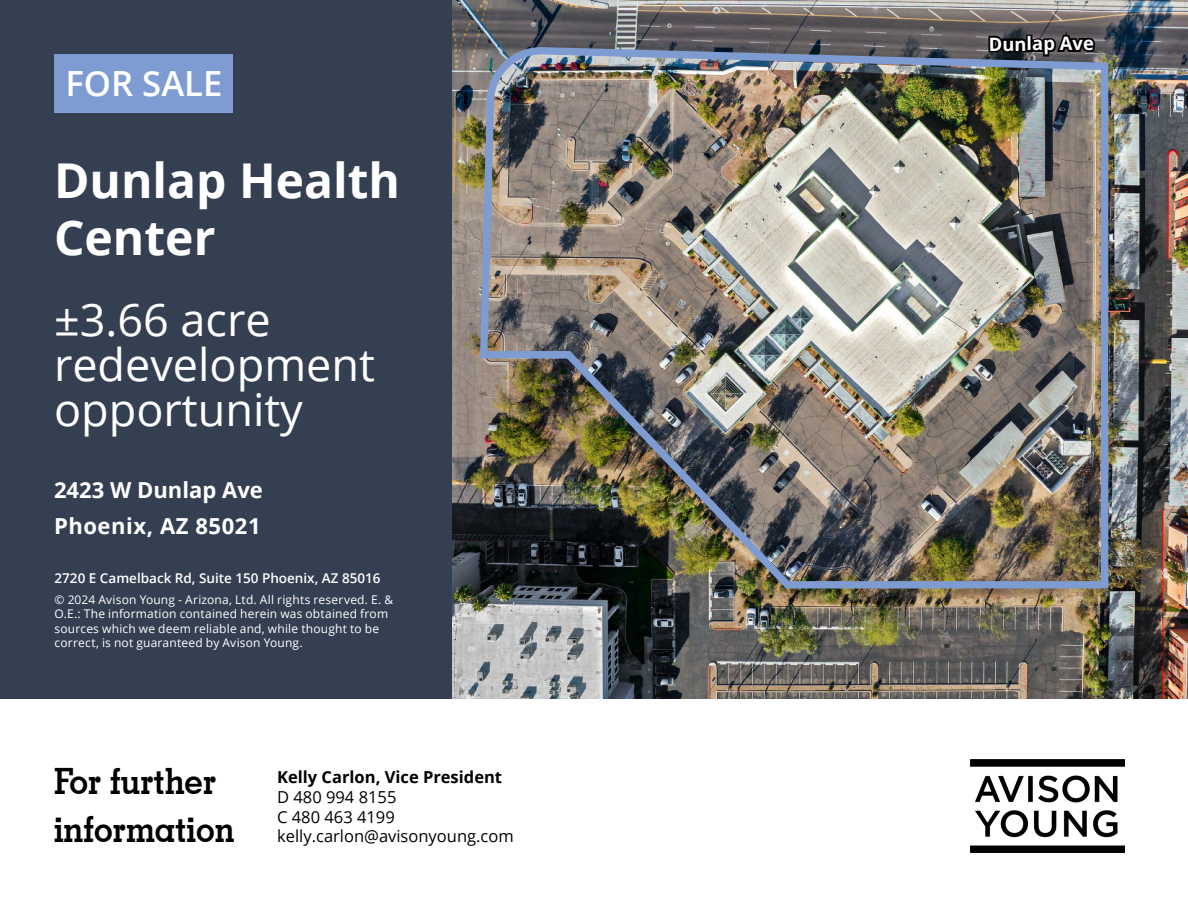
<style>
.page{position:relative;width:1188px;height:918px;background:#fff}
.page>*{position:absolute;margin:0;border:0;box-sizing:border-box;transform-origin:0 0}
.t1{font:700 48px/57.6px "Open Sans";color:#fff}
.t2{font:45px/45px "Open Sans";color:#fff}
.t3{font:700 36.3px/48px "Geometric Slab 703 BT";color:#000;scale:.91 1}
.t4{font:600 34.65px "Open Sans";color:#fff}
.t5{font:700 22.05px/36px "Open Sans";letter-spacing:.025em;color:#fff}
.t6{font:700 18.45px "Open Sans";color:#fff}
.t7{font:16.5px/19.8px "Open Sans";color:#000}
.t8{font:700 16.5px "Open Sans";color:#000}
.t9{font:600 13.5px "Open Sans";color:#fff}
.t10{font:12px/14.4px "Open Sans";letter-spacing:.015em;color:#fff}
</style>
<div class="page">
<img style="left:451px;top:0;width:737px;height:699px">
<img style="left:476px;top:50px;width:636px;height:542px">
<svg style="left:987px;top:9px;width:110px;height:49px;background:#4f4a4a"></svg>
<div style="left:0;top:0;width:451px;height:699px;background:#353f52"></div>
<img style="left:970px;top:759px;width:154px;height:94px">
<div style="left:55px;top:54px;width:178px;height:58px;background:#7e9cd1"></div>
<h3 class="t4" style="left:65px;top:60px;width:158px">FOR SALE</h3>
<h1 class="t1" style="left:54px;top:150px;width:348px">Dunlap Health<br>Center</h1>
<h2 class="t2" style="left:54px;top:296px;width:322px">±3.66 acre redevelopment opportunity</h2>
<h3 class="t5" style="left:54px;top:472px;width:210px">2423 W Dunlap Ave<br>Phoenix, AZ 85021</h3>
<p class="t9" style="left:55px;top:568px;width:328px">2720 E Camelback Rd, Suite 150 Phoenix, AZ 85016</p>
<p class="t10" style="left:55px;top:592px;width:340px">© 2024 Avison Young - Arizona, Ltd. All rights reserved. E. &amp; O.E.: The information contained herein was obtained from sources which we deem reliable and, while thought to be correct, is not guaranteed by Avison Young.</p>
<h3 class="t3" style="left:54px;top:757px;width:200px">For further information</h3>
<h3 class="t8" style="left:277px;top:765px;width:226px">Kelly Carlon, Vice President</h3>
<h3 class="t7" style="left:277px;top:786px;width:238px">D 480 994 8155<br>C 480 463 4199 kelly.carlon@avisonyoung.com</h3>
<h3 class="t6" style="left:988px;top:31px;width:107px;rotate:-1deg">Dunlap Ave</h3>
</div>
